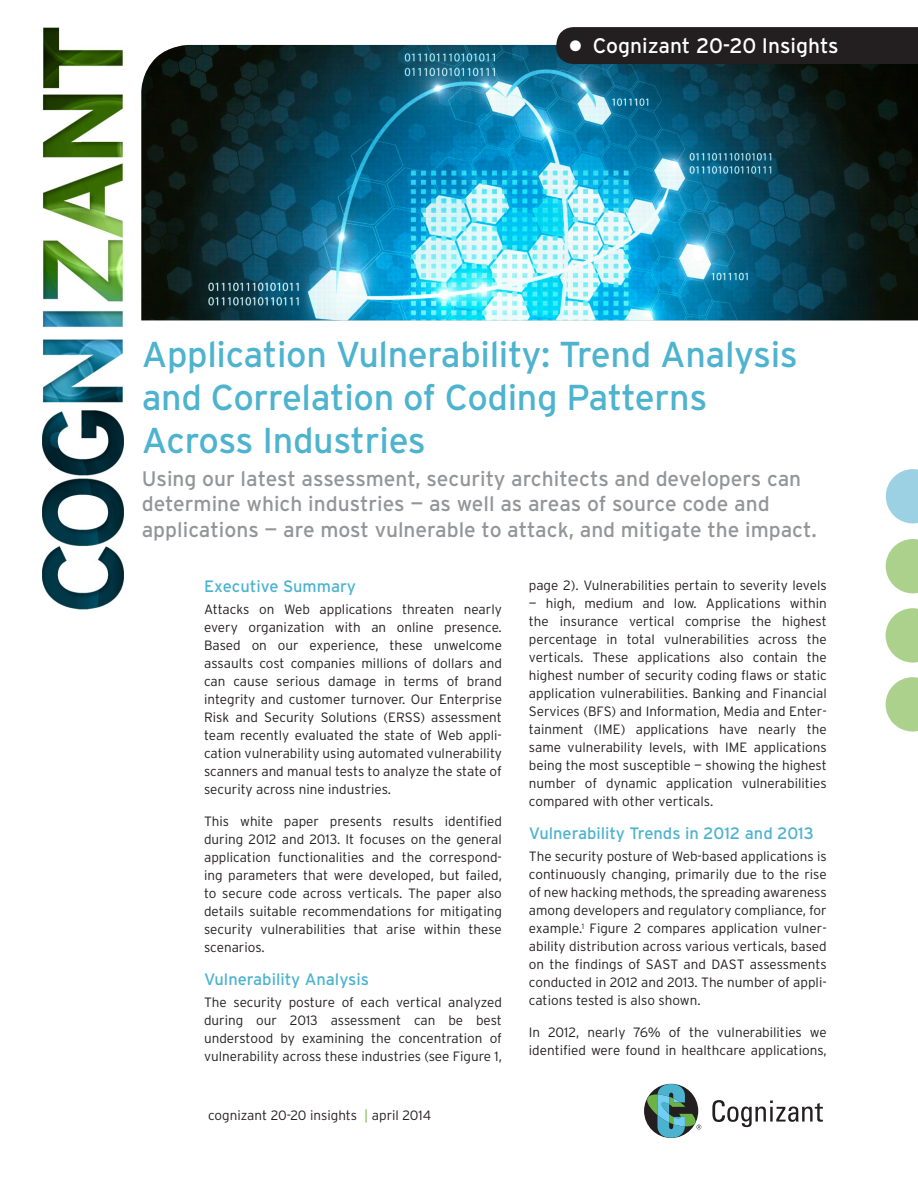
<style>
.page{position:relative;width:918px;height:1188px;background:#fff}
.page>*{position:absolute;margin:0;border:0;box-sizing:border-box;transform-origin:0 0}
.t1{font:36px/43.2px "Interstate";letter-spacing:-.01em;color:#4db3cf}
.Title_deck{font:21px/25.2px "Interstate";color:#939598}
.t2{font:21px "Interstate";color:#fff}
.t3{font:16.5px "Interstate";color:#4db3cf}
.Body{font:300 13.5px/18px "Interstate";color:#231f20;text-align:justify}
.s1{font-size:36px}
.s2{color:#6cb43f}
</style>
<div class="page">
<img style="left:141px;top:45px;width:777px;height:275px">
<img style="left:42px;top:27px;width:82px;height:583px">
<div style="left:556px;top:27px;width:362px;height:38px;background:#231f20"></div>
<svg style="left:886px;top:469px;width:32px;height:54px"></svg>
<svg style="left:886px;top:539px;width:32px;height:54px"></svg>
<svg style="left:886px;top:608px;width:32px;height:55px"></svg>
<svg style="left:886px;top:677px;width:32px;height:55px"></svg>
<svg style="left:712px;top:1100px;width:111px;height:27px"></svg>
<svg style="left:644px;top:1084px;width:57px;height:54px"></svg>
<p class="t2" style="left:568px;top:33px;width:273px"><span class="s1">•</span> Cognizant 20-20 Insights</p>
<p class="t1" style="left:142px;top:332px;width:658px">Application Vulnerability: Trend Analysis and Correlation of Coding Patterns<br>Across Industries</p>
<p class="Title_deck" style="left:142px;top:466px;width:677px">Using our latest assessment, security architects and developers can determine which industries — as well as areas of source code and applications — are most vulnerable to attack, and mitigate the impact.</p>
<h1 class="t3" style="left:204px;top:576px;width:154px">Executive Summary</h1>
<p class="Body" style="left:204px;top:601px;width:299px">Attacks on Web applications threaten nearly every organization with an online presence.<br>Based on our experience, these unwelcome assaults cost companies millions of dollars and can cause serious damage in terms of brand integrity and customer turnover. Our Enterprise Risk and Security Solutions (ERSS) assessment team recently evaluated the state of Web appli&shy;cation vulnerability using automated vulnerability scanners and manual tests to analyze the state of security across nine industries.</p>
<p class="Body" style="left:204px;top:812px;width:299px">This white paper presents results identified during 2012 and 2013. It focuses on the general application functionalities and the correspond&shy;ing parameters that were developed, but failed, to secure code across verticals. The paper also details suitable recommendations for mitigating security vulnerabilities that arise within these scenarios.</p>
<h1 class="t3" style="left:204px;top:969px;width:166px">Vulnerability Analysis</h1>
<p class="Body" style="left:204px;top:994px;width:299px">The security posture of each vertical analyzed during our 2013 assessment can be best understood by examining the concentration of vulnerability across these industries (see Figure 1,</p>
<p class="Body" style="left:529px;top:576px;width:299px">page 2). Vulnerabilities pertain to severity levels</p>
<p class="Body" style="left:529px;top:594px;width:299px">— high, medium and low. Applications within the insurance vertical comprise the highest percentage in total vulnerabilities across the verticals. These applications also contain the highest number of security coding flaws or static application vulnerabilities. Banking and Financial Services (BFS) and Information, Media and Enter&shy;tainment (IME) applications have nearly the same vulnerability levels, with IME applications being the most susceptible — showing the highest number of dynamic application vulnerabilities compared with other verticals.</p>
<h1 class="t3" style="left:529px;top:823px;width:287px">Vulnerability Trends in 2012 and 2013</h1>
<p class="Body" style="left:529px;top:847px;width:299px">The security posture of Web-based applications is continuously changing, primarily due to the rise of new hacking methods, the spreading awareness among developers and regulatory compliance, for example.<sup>1</sup> Figure 2 compares application vulner&shy;ability distribution across various verticals, based on the findings of SAST and DAST assessments conducted in 2012 and 2013. The number of appli&shy;cations tested is also shown.</p>
<p class="Body" style="left:529px;top:1023px;width:299px">In 2012, nearly 76% of the vulnerabilities we identified were found in healthcare applications,</p>
<p class="Body" style="left:208px;top:1106px;width:225px">cognizant 20-20 insights <span class="s2">|</span> april 2014</p>
</div>
